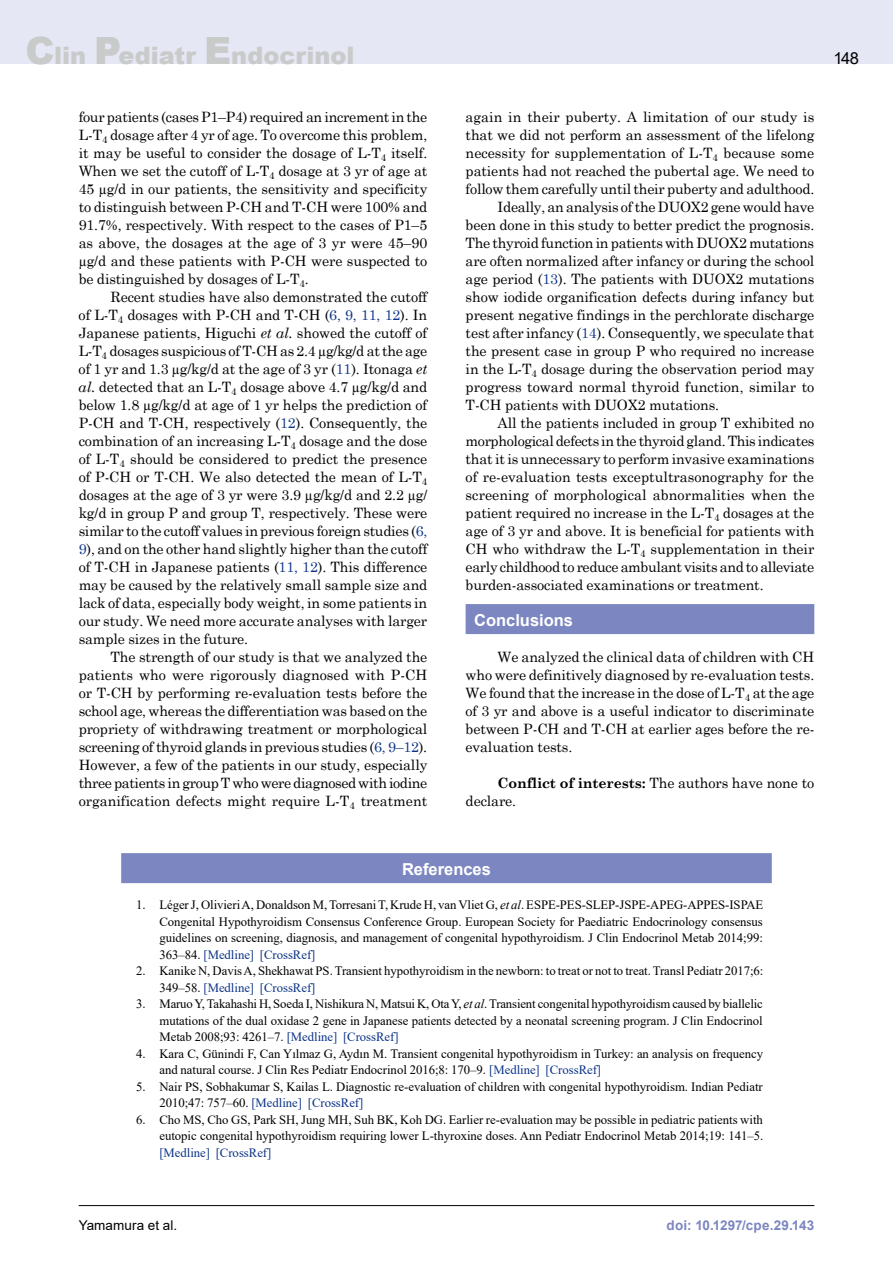
<style>
.page{position:relative;width:893px;height:1263px;background:#fff}
.page>*{position:absolute;margin:0;border:0;box-sizing:border-box;transform-origin:0 0}
.t1{font:900 24px "Arial";color:#c9caca}
.t2{font:700 16.5px "Arial";color:#fff}
.t3{font:16.5px "Arial";color:#000}
.t4{font:14.25px/18px "Century Schoolbook";letter-spacing:-.01em;color:#000;text-align:justify}
.t5{font:700 13.5px "Arial";letter-spacing:.015em;color:#7c86c1}
.t6{font:13.5px "Arial";letter-spacing:.005em;color:#000}
.t7{font:12.75px/16.5px "Times New Roman";letter-spacing:-.005em;color:#000}
.t8{font:12.75px "Times New Roman";letter-spacing:-.005em;color:#0c3388}
.s1{font-size:37.5px}
.s2{color:#0c3388}
.s3{font-style:italic}
.s4{font-weight:700}
</style>
<div class="page">
<div style="left:0;top:0;width:893px;height:64px;background:#e6e7f4"></div>
<hr style="left:79px;top:1205px;width:735px;height:1px;background:#000">
<div style="left:466px;top:604px;width:348px;height:30px;background:#7c86c1"></div>
<div style="left:121px;top:853px;width:651px;height:30px;background:#7c86c1"></div>
<h1 class="t1" style="left:26px;top:38px;width:330px"><span class="s1">C</span>lin <span class="s1">P</span>ediatr <span class="s1">E</span>ndocrinol</h1>
<p class="t4" style="left:79px;top:106px;width:350px">four patients (cases P1–P4) required an increment in the L-T<sub>4</sub> dosage after 4 yr of age. To overcome this problem, it may be useful to consider the dosage of L-T<sub>4</sub> itself.<br>When we set the cutoff of L-T<sub>4</sub> dosage at 3 yr of age at 45 µg/d in our patients, the sensitivity and specificity to distinguish between P-CH and T-CH were 100% and 91.7%, respectively. With respect to the cases of P1–5 as above, the dosages at the age of 3 yr were 45–90 µg/d and these patients with P-CH were suspected to be distinguished by dosages of L-T<sub>4</sub>.</p>
<p class="t4" style="left:79px;top:286px;width:350px;text-indent:32px">Recent studies have also demonstrated the cutoff of L-T<sub>4</sub> dosages with P-CH and T-CH (<span class="s2">6, 9, 11, 12</span>). In Japanese patients, Higuchi <span class="s3">et al.</span> showed the cutoff of L-T<sub>4</sub> dosages suspicious of T-CH as 2.4 µg/kg/d at the age of 1 yr and 1.3 µg/kg/d at the age of 3 yr (<span class="s2">11</span>). Itonaga <span class="s3">et al.</span> detected that an L-T<sub>4</sub> dosage above 4.7 µg/kg/d and below 1.8 µg/kg/d at age of 1 yr helps the prediction of P-CH and T-CH, respectively (<span class="s2">12</span>). Consequently, the combination of an increasing L-T<sub>4</sub> dosage and the dose of L-T<sub>4</sub> should be considered to predict the presence of P-CH or T-CH. We also detected the mean of L-T<sub>4 </sub>dosages at the age of 3 yr were 3.9 µg/kg/d and 2.2 µg/ kg/d in group P and group T, respectively. These were similar to the cutoff values in previous foreign studies (<span class="s2">6, 9</span>), and on the other hand slightly higher than the cutoff of T-CH in Japanese patients (<span class="s2">11, 12</span>). This difference may be caused by the relatively small sample size and lack of data, especially body weight, in some patients in our study. We need more accurate analyses with larger sample sizes in the future.</p>
<p class="t4" style="left:79px;top:646px;width:350px;text-indent:32px">The strength of our study is that we analyzed the patients who were rigorously diagnosed with P-CH or T-CH by performing re-evaluation tests before the school age, whereas the differentiation was based on the propriety of withdrawing treatment or morphological screening of thyroid glands in previous studies (<span class="s2">6, 9–12</span>).<br>However, a few of the patients in our study, especially three patients in group T who were diagnosed with iodine organification defects might require L-T<sub>4</sub> treatment</p>
<p class="t4" style="left:466px;top:106px;width:350px">again in their puberty. A limitation of our study is</p>
<p class="t4" style="left:466px;top:124px;width:350px">that we did not perform an assessment of the lifelong</p>
<p class="t4" style="left:466px;top:142px;width:350px">necessity for supplementation of L-T<sub>4</sub> because some</p>
<p class="t4" style="left:466px;top:160px;width:350px">patients had not reached the pubertal age. We need to</p>
<p class="t4" style="left:466px;top:178px;width:350px">follow them carefully until their puberty and adulthood.</p>
<p class="t4" style="left:497px;top:196px;width:318px">Ideally, an analysis of the DUOX2 gene would have</p>
<p class="t4" style="left:466px;top:214px;width:350px">been done in this study to better predict the prognosis.</p>
<p class="t4" style="left:466px;top:232px;width:350px">The thyroid function in patients with DUOX2 mutations</p>
<p class="t4" style="left:466px;top:250px;width:350px">are often normalized after infancy or during the school</p>
<p class="t4" style="left:466px;top:268px;width:350px">age period (<span class="s2">13</span>). The patients with DUOX2 mutations</p>
<p class="t4" style="left:466px;top:286px;width:350px">show iodide organification defects during infancy but</p>
<p class="t4" style="left:466px;top:304px;width:350px">present negative findings in the perchlorate discharge</p>
<p class="t4" style="left:466px;top:322px;width:350px">test after infancy (<span class="s2">14</span>). Consequently, we speculate that</p>
<p class="t4" style="left:466px;top:340px;width:350px">the present case in group P who required no increase</p>
<p class="t4" style="left:466px;top:358px;width:350px">in the L-T<sub>4</sub> dosage during the observation period may</p>
<p class="t4" style="left:466px;top:376px;width:350px">progress toward normal thyroid function, similar to</p>
<p class="t4" style="left:466px;top:394px;width:255px">T-CH patients with DUOX2 mutations.</p>
<p class="t4" style="left:497px;top:412px;width:318px">All the patients included in group T exhibited no</p>
<p class="t4" style="left:466px;top:430px;width:350px">morphological defects in the thyroid gland. This indicates</p>
<p class="t4" style="left:466px;top:448px;width:350px">that it is unnecessary to perform invasive examinations</p>
<p class="t4" style="left:466px;top:466px;width:350px">of re-evaluation tests exceptultrasonography for the</p>
<p class="t4" style="left:466px;top:484px;width:350px">screening of morphological abnormalities when the</p>
<p class="t4" style="left:466px;top:502px;width:350px">patient required no increase in the L-T<sub>4</sub> dosages at the</p>
<p class="t4" style="left:466px;top:520px;width:350px">age of 3 yr and above. It is beneficial for patients with</p>
<p class="t4" style="left:466px;top:538px;width:350px">CH who withdraw the L-T<sub>4</sub> supplementation in their</p>
<p class="t4" style="left:466px;top:556px;width:350px">early childhood to reduce ambulant visits and to alleviate</p>
<p class="t4" style="left:466px;top:574px;width:300px">burden-associated examinations or treatment.</p>
<p class="t2" style="left:474px;top:608px;width:101px">Conclusions</p>
<p class="t4" style="left:466px;top:646px;width:350px;text-indent:32px">We analyzed the clinical data of children with CH who were definitively diagnosed by re-evaluation tests.<br>We found that the increase in the dose of L-T<sub>4</sub> at the age of 3 yr and above is a useful indicator to discriminate between P-CH and T-CH at earlier ages before the re&shy;evaluation tests.</p>
<p class="t4" style="left:466px;top:772px;width:350px;text-indent:32px"><span class="s4">Conflict of interests:</span> The authors have none to declare.</p>
<p class="t3" style="left:833px;top:47px;width:27px">148</p>
<p class="t2" style="left:402px;top:857px;width:90px">References</p>
<p class="t7" style="left:159px;top:896px;width:605px;text-align:justify;text-indent:-23px">1. Léger J, Olivieri A, Donaldson M, Torresani T, Krude H, van Vliet G, <span class="s3">et al</span>. ESPE-PES-SLEP-JSPE-APEG-APPES-ISPAE Congenital Hypothyroidism Consensus Conference Group. European Society for Paediatric Endocrinology consensus guidelines on screening, diagnosis, and management of congenital hypothyroidism. J Clin Endocrinol Metab 2014;99:<br>363–84. <span class="s2">[Medline] [CrossRef]</span></p>
<p class="t7" style="left:159px;top:962px;width:605px;text-indent:-23px">2. Kanike N, Davis A, Shekhawat PS. Transient hypothyroidism in the newborn: to treat or not to treat. Transl Pediatr 2017;6:<br>349–58. <span class="s2">[Medline] [CrossRef]</span></p>
<p class="t7" style="left:159px;top:995px;width:605px;text-align:justify;text-indent:-23px">3. Maruo Y, Takahashi H, Soeda I, Nishikura N, Matsui K, Ota Y, <span class="s3">et al</span>. Transient congenital hypothyroidism caused by biallelic mutations of the dual oxidase 2 gene in Japanese patients detected by a neonatal screening program. J Clin Endocrinol Metab 2008;93: 4261–7. <span class="s2">[Medline] [CrossRef]</span></p>
<p class="t7" style="left:159px;top:1045px;width:605px;text-indent:-23px">4. Kara C, Günindi F, Can Yılmaz G, Aydın M. Transient congenital hypothyroidism in Turkey: an analysis on frequency and natural course. J Clin Res Pediatr Endocrinol 2016;8: 170–9. <span class="s2">[Medline] [CrossRef]</span></p>
<p class="t7" style="left:159px;top:1078px;width:605px;text-indent:-23px">5. Nair PS, Sobhakumar S, Kailas L. Diagnostic re-evaluation of children with congenital hypothyroidism. Indian Pediatr<br>2010;47: 757–60. <span class="s2">[Medline] [CrossRef]</span></p>
<p class="t7" style="left:136px;top:1111px;width:629px;text-align:right">6. Cho MS, Cho GS, Park SH, Jung MH, Suh BK, Koh DG. Earlier re-evaluation may be possible in pediatric patients with eutopic congenital hypothyroidism requiring lower L-thyroxine doses. Ann Pediatr Endocrinol Metab 2014;19: 141–5.</p>
<p class="t8" style="left:159px;top:1143px;width:113px">[Medline] [CrossRef]</p>
<p class="t6" style="left:79px;top:1216px;width:100px">Yamamura et al.</p>
<p class="t5" style="left:667px;top:1216px;width:149px">doi: 10.1297/cpe.29.143</p>
</div>
